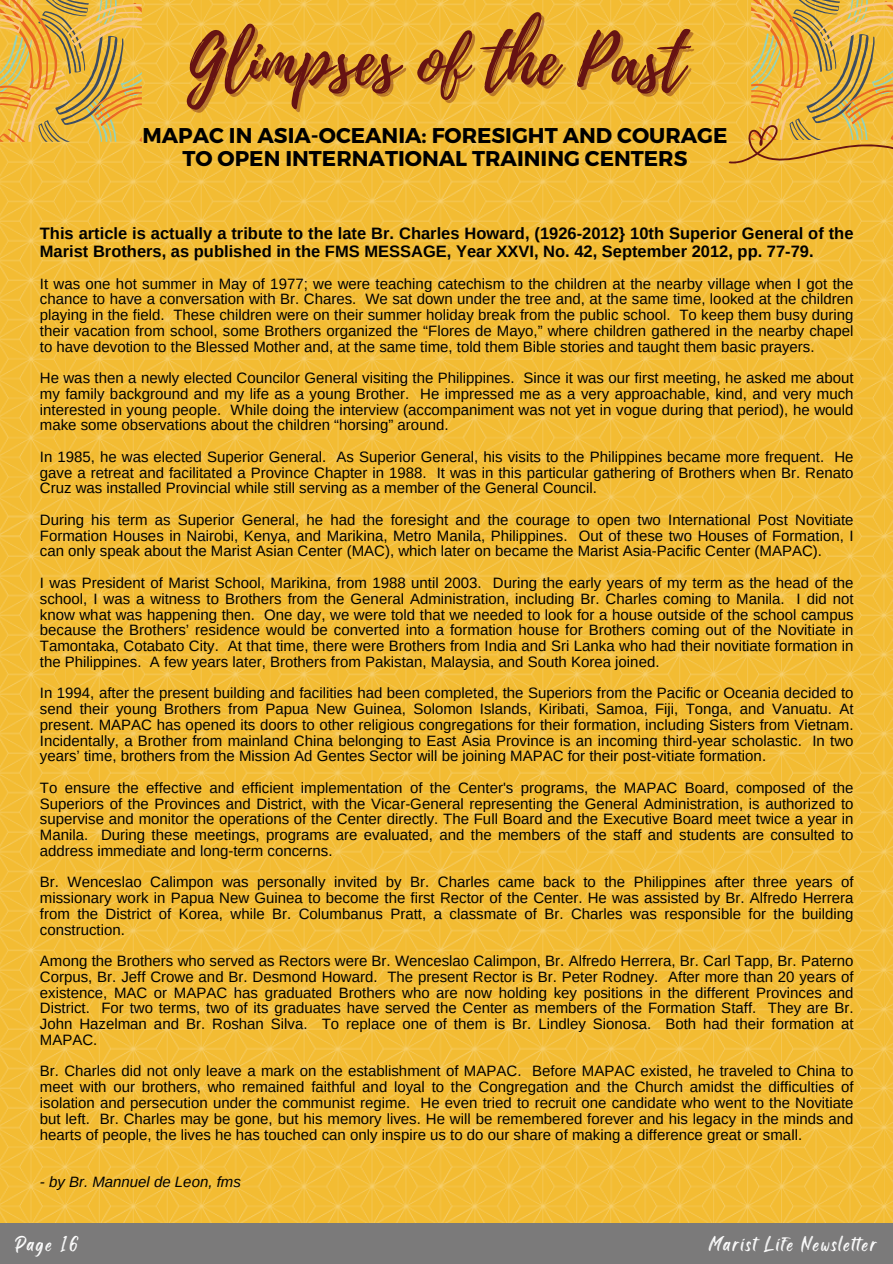
<style>
.page{position:relative;width:893px;height:1264px;background:#fff}
.page>*{position:absolute;margin:0;border:0;box-sizing:border-box;transform-origin:0 0}
.t1{font:68.25px "Playlist Script";color:#661313}
.t2{font:700 21.3px "Montserrat";color:#000}
.t3{font:18.75px "Black Bones";letter-spacing:.1em;color:#fff}
.t4{font:700 16.5px/18px "Arimo";color:#000}
.t5{font:15px/15.8px "Arimo";color:#000;text-align:justify}
.t6{font:italic 15px "Arimo";color:#000}
</style>
<div class="page">
<img style="left:0;top:0;width:892px;height:1222px">
<div style="left:0;top:1222px;width:892px;height:41px;background:#7b7a7a"></div>
<svg style="left:0;top:0;width:142px;height:142px;background:#e0af46"></svg>
<svg style="left:727px;top:0;width:165px;height:168px;background:#e3b042"></svg>
<p class="t1" style="left:187px;top:12px;width:499px">Glimpses of the Past</p>
<p class="t2" style="left:142px;top:122px;width:586px">MAPAC IN ASIA-OCEANIA: FORESIGHT AND COURAGE</p>
<p class="t2" style="left:182px;top:144px;width:506px">TO OPEN INTERNATIONAL TRAINING CENTERS</p>
<p class="t4" style="left:40px;top:224px;width:815px">This article is actually a tribute to the late Br. Charles Howard, (1926-2012} 10th Superior General of the<br>Marist Brothers, as published in the FMS MESSAGE, Year XXVI, No. 42, September 2012, pp. 77-79.</p>
<p class="t5" style="left:40px;top:275px;width:815px">It was one hot summer in May of 1977; we were teaching catechism to the children at the nearby village when I got the chance to have a conversation with Br. Chares. We sat down under the tree and, at the same time, looked at the children playing in the field. These children were on their summer holiday break from the public school. To keep them busy during their vacation from school, some Brothers organized the “Flores de Mayo,” where children gathered in the nearby chapel to have devotion to the Blessed Mother and, at the same time, told them Bible stories and taught them basic prayers.</p>
<p class="t5" style="left:40px;top:370px;width:815px">He was then a newly elected Councilor General visiting the Philippines. Since it was our first meeting, he asked me about my family background and my life as a young Brother. He impressed me as a very approachable, kind, and very much interested in young people. While doing the interview (accompaniment was not yet in vogue during that period), he would make some observations about the children “horsing” around.</p>
<p class="t5" style="left:40px;top:449px;width:815px">In 1985, he was elected Superior General. As Superior General, his visits to the Philippines became more frequent. He gave a retreat and facilitated a Province Chapter in 1988. It was in this particular gathering of Brothers when Br. Renato Cruz was installed Provincial while still serving as a member of the General Council.</p>
<p class="t5" style="left:40px;top:512px;width:815px">During his term as Superior General, he had the foresight and the courage to open two International Post Novitiate Formation Houses in Nairobi, Kenya, and Marikina, Metro Manila, Philippines. Out of these two Houses of Formation, I can only speak about the Marist Asian Center (MAC), which later on became the Marist Asia-Pacific Center (MAPAC).</p>
<p class="t5" style="left:40px;top:575px;width:815px">I was President of Marist School, Marikina, from 1988 until 2003. During the early years of my term as the head of the school, I was a witness to Brothers from the General Administration, including Br. Charles coming to Manila. I did not know what was happening then. One day, we were told that we needed to look for a house outside of the school campus because the Brothers’ residence would be converted into a formation house for Brothers coming out of the Novitiate in Tamontaka, Cotabato City. At that time, there were Brothers from India and Sri Lanka who had their novitiate formation in the Philippines. A few years later, Brothers from Pakistan, Malaysia, and South Korea joined.</p>
<p class="t5" style="left:40px;top:685px;width:815px">In 1994, after the present building and facilities had been completed, the Superiors from the Pacific or Oceania decided to send their young Brothers from Papua New Guinea, Solomon Islands, Kiribati, Samoa, Fiji, Tonga, and Vanuatu. At present. MAPAC has opened its doors to other religious congregations for their formation, including Sisters from Vietnam.<br>Incidentally, a Brother from mainland China belonging to East Asia Province is an incoming third-year scholastic. In two years’ time, brothers from the Mission Ad Gentes Sector will be joining MAPAC for their post-vitiate formation.</p>
<p class="t5" style="left:40px;top:779px;width:815px">To ensure the effective and efficient implementation of the Center's programs, the MAPAC Board, composed of the Superiors of the Provinces and District, with the Vicar-General representing the General Administration, is authorized to supervise and monitor the operations of the Center directly. The Full Board and the Executive Board meet twice a year in Manila. During these meetings, programs are evaluated, and the members of the staff and students are consulted to address immediate and long-term concerns.</p>
<p class="t5" style="left:40px;top:874px;width:815px">Br. Wenceslao Calimpon was personally invited by Br. Charles came back to the Philippines after three years of missionary work in Papua New Guinea to become the first Rector of the Center. He was assisted by Br. Alfredo Herrera from the District of Korea, while Br. Columbanus Pratt, a classmate of Br. Charles was responsible for the building construction.</p>
<p class="t5" style="left:40px;top:953px;width:815px">Among the Brothers who served as Rectors were Br. Wenceslao Calimpon, Br. Alfredo Herrera, Br. Carl Tapp, Br. Paterno Corpus, Br. Jeff Crowe and Br. Desmond Howard. The present Rector is Br. Peter Rodney. After more than 20 years of existence, MAC or MAPAC has graduated Brothers who are now holding key positions in the different Provinces and District. For two terms, two of its graduates have served the Center as members of the Formation Staff. They are Br.<br>John Hazelman and Br. Roshan Silva. To replace one of them is Br. Lindley Sionosa. Both had their formation at MAPAC.</p>
<p class="t5" style="left:40px;top:1063px;width:815px">Br. Charles did not only leave a mark on the establishment of MAPAC. Before MAPAC existed, he traveled to China to meet with our brothers, who remained faithful and loyal to the Congregation and the Church amidst the difficulties of isolation and persecution under the communist regime. He even tried to recruit one candidate who went to the Novitiate but left. Br. Charles may be gone, but his memory lives. He will be remembered forever and his legacy in the minds and hearts of people, the lives he has touched can only inspire us to do our share of making a difference great or small.</p>
<p class="t6" style="left:40px;top:1173px;width:202px">- by Br. Mannuel de Leon, fms</p>
<p class="t3" style="left:15px;top:1230px;width:65px">Page 16</p>
<p class="t3" style="left:709px;top:1230px;width:169px">Marist Life Newsletter</p>
</div>
